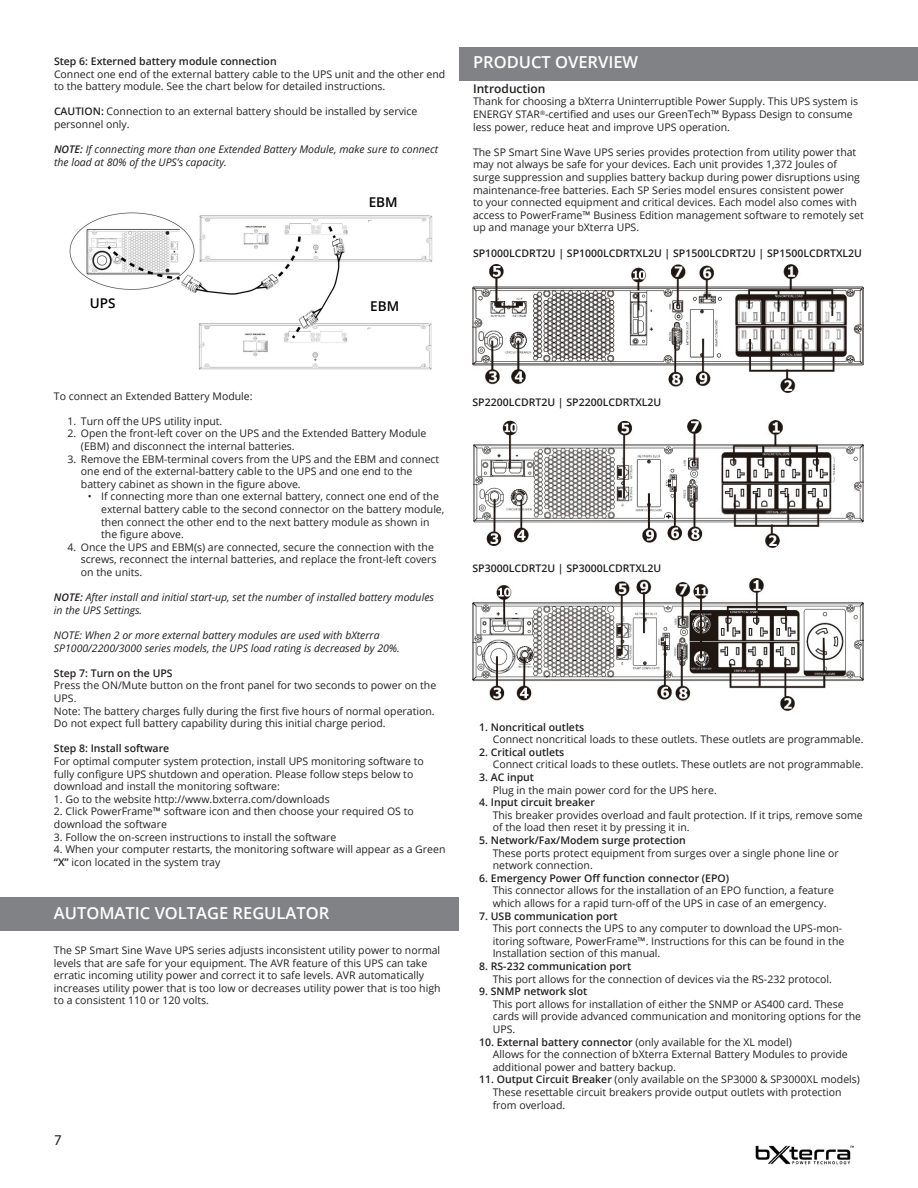
<style>
.page{position:relative;width:918px;height:1188px;background:#fff}
.page>*{position:absolute;margin:0;border:0;box-sizing:border-box;transform-origin:0 0}
.t1{font:600 16.5px "Open Sans";color:#fff}
.t2{font:15px "Myriad Pro";color:#231f20}
.t3{font:600 13.5px "Open Sans";color:#000}
.t4{font:600 12px "Open Sans";color:#231f20}
.t5{font:10.5px/12.6px "Open Sans";color:#231f20}
.t6{font:600 10.5px "Open Sans";color:#231f20}
.t7{font:italic 10.5px/12.6px "Open Sans";color:#231f20}
.s1{font-weight:600}
</style>
<div class="page">
<img style="left:755px;top:1145px;width:99px;height:20px">
<img style="left:69px;top:212px;width:364px;height:158px">
<div style="left:459px;top:48px;width:459px;height:33px;background:#808285"></div>
<div style="left:0;top:898px;width:459px;height:33px;background:#808285"></div>
<img style="left:472px;top:264px;width:392px;height:128px">
<img style="left:473px;top:419px;width:391px;height:129px">
<img style="left:472px;top:579px;width:392px;height:131px">
<p class="t6" style="left:54px;top:54px;width:224px">Step 6: Externed battery module connection</p>
<p class="t5" style="left:54px;top:67px;width:393px">Connect one end of the external battery cable to the UPS unit and the other end to the battery module. See the chart below for detailed instructions.</p>
<p class="t5" style="left:54px;top:105px;width:365px"><span class="s1">CAUTION:</span> Connection to an external battery should be installed by service personnel only.</p>
<p class="t7" style="left:54px;top:143px;width:386px"><span class="s1">NOTE:</span> If connecting more than one Extended Battery Module, make sure to connect the load at 80% of the UPS’s capacity.</p>
<p class="t3" style="left:90px;top:294px;width:27px">UPS</p>
<p class="t3" style="left:369px;top:193px;width:30px">EBM</p>
<p class="t3" style="left:370px;top:297px;width:30px">EBM</p>
<h1 class="t1" style="left:473px;top:50px;width:167px">PRODUCT OVERVIEW</h1>
<p class="t4" style="left:473px;top:80px;width:74px">Introduction</p>
<p class="t5" style="left:473px;top:95px;width:387px">Thank for choosing a bXterra Uninterruptible Power Supply. This UPS system is<br>ENERGY STAR<sup>®</sup>-certified and uses our GreenTech™ Bypass Design to consume less power, reduce heat and improve UPS operation.</p>
<p class="t5" style="left:473px;top:145px;width:392px">The SP Smart Sine Wave UPS series provides protection from utility power that may not always be safe for your devices. Each unit provides 1,372 Joules of surge suppression and supplies battery backup during power disruptions using maintenance-free batteries. Each SP Series model ensures consistent power<br>to your connected equipment and critical devices. Each model also comes with access to PowerFrame™ Business Edition management software to remotely set up and manage your bXterra UPS.</p>
<p class="t6" style="left:473px;top:246px;width:391px">SP1000LCDRT2U | SP1000LCDRTXL2U | SP1500LCDRT2U | SP1500LCDRTXL2U</p>
<p class="t5" style="left:54px;top:389px;width:200px">To connect an Extended Battery Module:</p>
<p class="t5" style="left:67px;top:414px;width:156px">1. Turn off the UPS utility input.</p>
<p class="t5" style="left:81px;top:427px;width:347px;text-indent:-14px">2. Open the front-left cover on the UPS and the Extended Battery Module (EBM) and disconnect the internal batteries.</p>
<p class="t5" style="left:81px;top:452px;width:360px;text-indent:-14px">3. Remove the EBM-terminal covers from the UPS and the EBM and connect one end of the external-battery cable to the UPS and one end to the battery cabinet as shown in the figure above.</p>
<p class="t5" style="left:101px;top:490px;width:345px;text-indent:-14px">• If connecting more than one external battery, connect one end of the external battery cable to the second connector on the battery module, then connect the other end to the next battery module as shown in the figure above.</p>
<p class="t5" style="left:81px;top:540px;width:357px;text-indent:-14px">4. Once the UPS and EBM(s) are connected, secure the connection with the screws, reconnect the internal batteries, and replace the front-left covers on the units.</p>
<p class="t7" style="left:54px;top:591px;width:382px"><span class="s1">NOTE:</span> After install and initial start-up, set the number of installed battery modules in the UPS Settings.</p>
<p class="t7" style="left:54px;top:629px;width:347px">NOTE: When 2 or more external battery modules are used with bXterra<br>SP1000/2200/3000 series models, the UPS load rating is decreased by 20%.</p>
<p class="t6" style="left:54px;top:666px;width:120px">Step 7: Turn on the UPS</p>
<p class="t5" style="left:54px;top:679px;width:384px">Press the ON/Mute button on the front panel for two seconds to power on the UPS.<br>Note: The battery charges fully during the first five hours of normal operation.<br>Do not expect full battery capability during this initial charge period.</p>
<p class="t6" style="left:54px;top:741px;width:117px">Step 8: Install software</p>
<p class="t5" style="left:54px;top:755px;width:371px">For optimal computer system protection, install UPS monitoring software to fully configure UPS shutdown and operation. Please follow steps below to download and install the monitoring software:</p>
<p class="t5" style="left:54px;top:792px;width:277px">1. Go to the website http://www.bxterra.com/downloads</p>
<p class="t5" style="left:54px;top:805px;width:361px">2. Click PowerFrame™ software icon and then choose your required OS to download the software</p>
<p class="t5" style="left:54px;top:830px;width:284px">3. Follow the on-screen instructions to install the software</p>
<p class="t5" style="left:54px;top:843px;width:393px">4. When your computer restarts, the monitoring software will appear as a Green <span class="s1">“X”</span> icon located in the system tray</p>
<h1 class="t1" style="left:54px;top:902px;width:277px">AUTOMATIC VOLTAGE REGULATOR</h1>
<p class="t5" style="left:54px;top:944px;width:388px">The SP Smart Sine Wave UPS series adjusts inconsistent utility power to normal levels that are safe for your equipment. The AVR feature of this UPS can take erratic incoming utility power and correct it to safe levels. AVR automatically increases utility power that is too low or decreases utility power that is too high to a consistent 110 or 120 volts.</p>
<h2 class="t2" style="left:54px;top:1131px;width:9px">7</h2>
<p class="t6" style="left:472px;top:395px;width:190px">SP2200LCDRT2U | SP2200LCDRTXL2U</p>
<p class="t6" style="left:472px;top:561px;width:190px">SP3000LCDRT2U | SP3000LCDRTXL2U</p>
<p class="t6" style="left:479px;top:720px;width:106px">1. Noncritical outlets</p>
<p class="t5" style="left:493px;top:733px;width:372px">Connect noncritical loads to these outlets. These outlets are programmable.</p>
<p class="t6" style="left:479px;top:745px;width:87px">2. Critical outlets</p>
<p class="t5" style="left:493px;top:758px;width:372px">Connect critical loads to these outlets. These outlets are not programmable.</p>
<p class="t6" style="left:479px;top:770px;width:56px">3. AC input</p>
<p class="t5" style="left:493px;top:783px;width:226px">Plug in the main power cord for the UPS here.</p>
<p class="t6" style="left:479px;top:795px;width:117px">4. Input circuit breaker</p>
<p class="t5" style="left:493px;top:808px;width:371px">This breaker provides overload and fault protection. If it trips, remove some of the load then reset it by pressing it in.</p>
<p class="t6" style="left:479px;top:833px;width:208px">5. Network/Fax/Modem surge protection</p>
<p class="t5" style="left:493px;top:846px;width:348px">These ports protect equipment from surges over a single phone line or network connection.</p>
<p class="t6" style="left:479px;top:871px;width:252px">6. Emergency Power Off function connector (EPO)</p>
<p class="t5" style="left:493px;top:884px;width:343px">This connector allows for the installation of an EPO function, a feature which allows for a rapid turn-off of the UPS in case of an emergency.</p>
<p class="t6" style="left:479px;top:909px;width:140px">7. USB communication port</p>
<p class="t5" style="left:493px;top:922px;width:353px">This port connects the UPS to any computer to download the UPS-mon&shy;itoring software, PowerFrame™. Instructions for this can be found in the<br>Installation section of this manual.</p>
<p class="t6" style="left:479px;top:959px;width:153px">8. RS-232 communication port</p>
<p class="t5" style="left:493px;top:972px;width:341px">This port allows for the connection of devices via the RS-232 protocol.</p>
<p class="t6" style="left:479px;top:984px;width:110px">9. SNMP network slot</p>
<p class="t5" style="left:493px;top:997px;width:370px">This port allows for installation of either the SNMP or AS400 card. These cards will provide advanced communication and monitoring options for the<br>UPS.</p>
<p class="t5" style="left:493px;top:1035px;width:356px;text-indent:-13px"><span class="s1">10. External battery connector</span> (only available for the XL model)<br>Allows for the connection of bXterra External Battery Modules to provide additional power and battery backup.</p>
<p class="t5" style="left:493px;top:1073px;width:369px;text-indent:-14px"><span class="s1">11. Output Circuit Breaker</span> (only available on the SP3000 &amp; SP3000XL models)<br>These resettable circuit breakers provide output outlets with protection from overload.</p>
</div>
